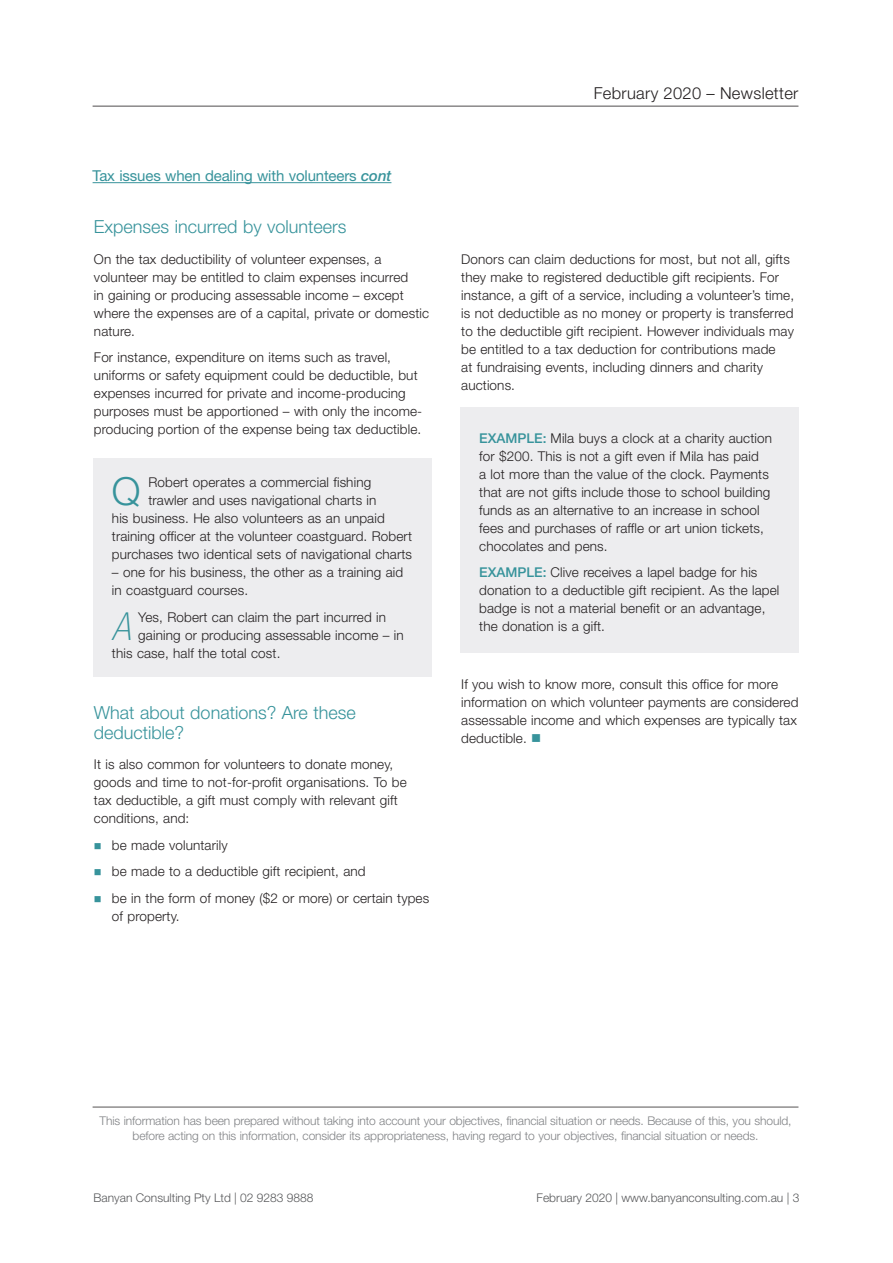
<style>
.page{position:relative;width:893px;height:1263px;background:#fff}
.page>*{position:absolute;margin:0;border:0;box-sizing:border-box;transform-origin:0 0}
._15_Body_text{font:300 38.7px "Helvetica Neue";color:#37939b}
._15_Body_text-2{font:italic 100 condensed 38.7px "Helvetica Neue";color:#37939b}
._15_subhead_red{font:300 18px/19.5px "Helvetica Neue";color:#37939b}
.t1{font:300 16.5px "Helvetica Neue";letter-spacing:.02em;color:#231f20}
._15_Subhead_small{font:15px "Helvetica Neue";letter-spacing:-.01em;color:#37939b}
._15_Body_text-3{font:300 13.5px/18px "Helvetica Neue";letter-spacing:.01em;color:#231f20}
.Disclaimer{font:300 12px/15px "Helvetica Neue";letter-spacing:-.01em;color:#808285;text-align:center}
.t2{font:300 12px "Helvetica Neue";color:#57585a}
.s1{font-weight:500;font-style:italic}
.s2{color:#37939b}
.s3{font-weight:500;color:#37939b}
</style>
<div class="page">
<hr style="left:93px;top:106px;width:705px;height:1px;background:#231f20">
<div style="left:460px;top:407px;width:338px;height:245px;background:#ececee"></div>
<div style="left:93px;top:458px;width:338px;height:218px;background:#ececee"></div>
<hr style="left:93px;top:182px;width:298px;height:1px;background:#37939b">
<hr style="left:93px;top:1106px;width:705px;height:2px;background:#231f20">
<p class="_15_Subhead_small" style="left:93px;top:167px;width:300px">Tax issues when dealing with volunteers <span class="s1">cont</span></p>
<p class="_15_subhead_red" style="left:94px;top:216px;width:254px">Expenses incurred by volunteers</p>
<p class="_15_Body_text-3" style="left:94px;top:250px;width:337px">On the tax deductibility of volunteer expenses, a volunteer may be entitled to claim expenses incurred<br>in gaining or producing assessable income – except where the expenses are of a capital, private or domestic nature.</p>
<p class="_15_Body_text-3" style="left:94px;top:348px;width:330px">For instance, expenditure on items such as travel, uniforms or safety equipment could be deductible, but expenses incurred for private and income-producing purposes must be apportioned – with only the income&shy;producing portion of the expense being tax deductible.</p>
<p class="_15_Body_text" style="left:112px;top:468px;width:30px">Q</p>
<p class="_15_Body_text-3" style="left:148px;top:473px;width:224px">Robert operates a commercial fishing</p>
<p class="_15_Body_text-3" style="left:148px;top:491px;width:230px">trawler and uses navigational charts in</p>
<p class="_15_Body_text-3" style="left:112px;top:509px;width:274px">his business. He also volunteers as an unpaid</p>
<p class="_15_Body_text-3" style="left:112px;top:527px;width:302px">training officer at the volunteer coastguard. Robert</p>
<p class="_15_Body_text-3" style="left:112px;top:545px;width:302px">purchases two identical sets of navigational charts</p>
<p class="_15_Body_text-3" style="left:112px;top:563px;width:293px">– one for his business, the other as a training aid in coastguard courses.</p>
<p class="_15_Body_text-2" style="left:112px;top:604px;width:20px">A</p>
<p class="_15_Body_text-3" style="left:138px;top:608px;width:249px">Yes, Robert can claim the part incurred in</p>
<p class="_15_Body_text-3" style="left:138px;top:626px;width:267px">gaining or producing assessable income – in</p>
<p class="_15_Body_text-3" style="left:112px;top:644px;width:170px">this case, half the total cost.</p>
<p class="_15_subhead_red" style="left:94px;top:702px;width:263px">What about donations? Are these deductible?</p>
<p class="_15_Body_text-3" style="left:94px;top:755px;width:314px">It is also common for volunteers to donate money, goods and time to not-for-profit organisations. To be tax deductible, a gift must comply with relevant gift conditions, and:</p>
<p class="_15_Body_text-3" style="left:94px;top:836px;width:135px"><span class="s2">■</span> be made voluntarily</p>
<p class="_15_Body_text-3" style="left:94px;top:862px;width:273px"><span class="s2">■</span> be made to a deductible gift recipient, and</p>
<p class="_15_Body_text-3" style="left:112px;top:889px;width:319px;text-indent:-18px"><span class="s2">■</span> be in the form of money ($2 or more) or certain types of property.</p>
<p class="t1" style="left:594px;top:83px;width:206px">February 2020 – Newsletter</p>
<p class="_15_Body_text-3" style="left:461px;top:250px;width:334px">Donors can claim deductions for most, but not all, gifts they make to registered deductible gift recipients. For instance, a gift of a service, including a volunteer’s time, is not deductible as no money or property is transferred to the deductible gift recipient. However individuals may be entitled to a tax deduction for contributions made<br>at fundraising events, including dinners and charity auctions.</p>
<p class="_15_Body_text-3" style="left:479px;top:429px;width:294px"><span class="s3">EXAMPLE:</span> Mila buys a clock at a charity auction for $200. This is not a gift even if Mila has paid<br>a lot more than the value of the clock. Payments that are not gifts include those to school building funds as an alternative to an increase in school fees and purchases of raffle or art union tickets, chocolates and pens.</p>
<p class="_15_Body_text-3" style="left:479px;top:563px;width:302px"><span class="s3">EXAMPLE:</span> Clive receives a lapel badge for his donation to a deductible gift recipient. As the lapel badge is not a material benefit or an advantage, the donation is a gift.</p>
<p class="_15_Body_text-3" style="left:461px;top:675px;width:339px">If you wish to know more, consult this office for more information on which volunteer payments are considered assessable income and which expenses are typically tax deductible. <span class="s2">■</span></p>
<p class="Disclaimer" style="left:100px;top:1112px;width:693px">This information has been prepared without taking into account your objectives, financial situation or needs. Because of this, you should, before acting on this information, consider its appropriateness, having regard to your objectives, financial situation or needs.</p>
<p class="t2" style="left:94px;top:1190px;width:222px">Banyan Consulting Pty Ltd | 02 9283 9888</p>
<p class="t2" style="left:537px;top:1190px;width:264px">February 2020 | www.banyanconsulting.com.au | 3</p>
</div>
